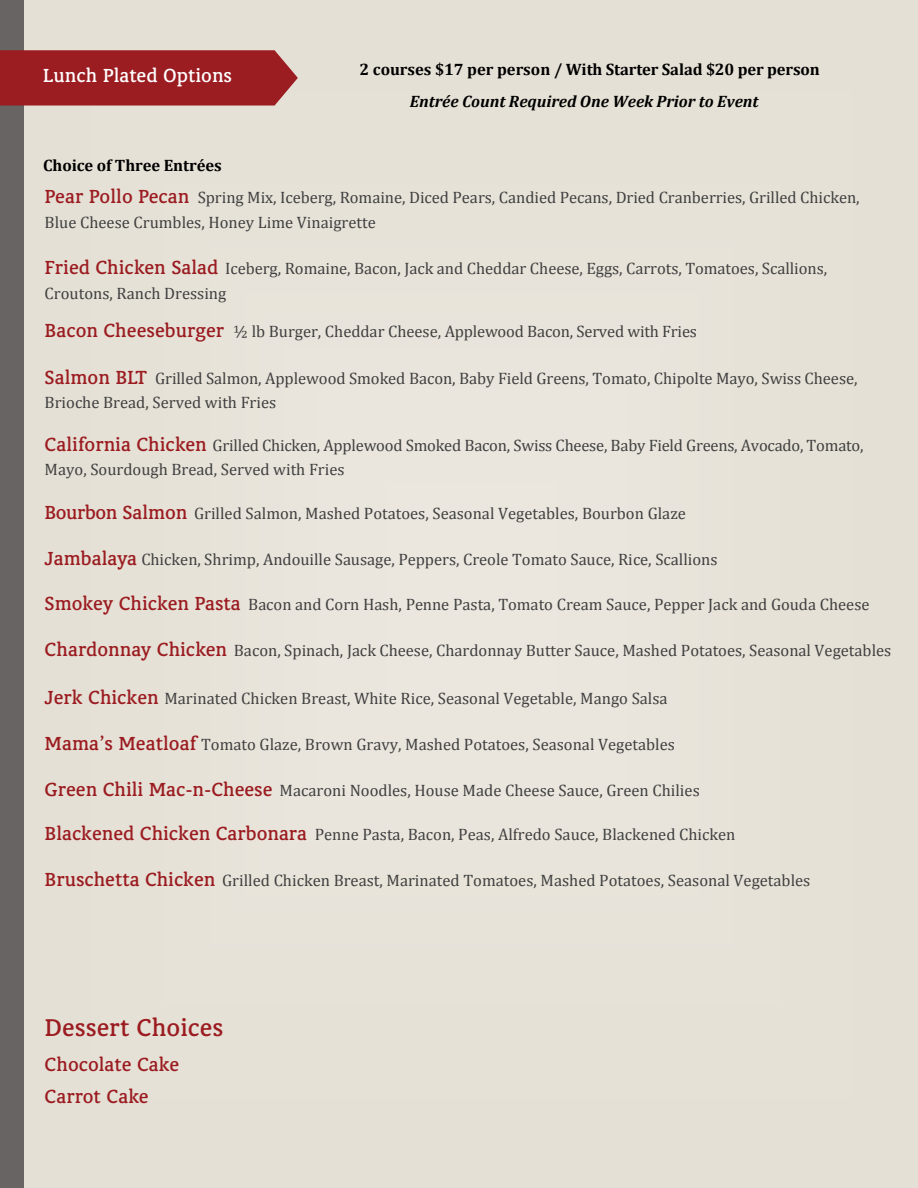
<style>
.page{position:relative;width:918px;height:1188px;background:#fff}
.page>*{position:absolute;margin:0;border:0;box-sizing:border-box;transform-origin:0 0}
.t1{font:500 27px "Classic Blur";color:#9b1c21}
.t2{font:500 21px/32.1px "Classic Blur";color:#9b1c21}
.t3{font:500 21px "Classic Blur";color:#fff}
.t4{font:16.65px "Cambria";letter-spacing:-.005em;color:#404040}
.t5{font:16.5px/25.2px "Cambria";color:#404040}
.t6{font:700 16.5px "Cambria";letter-spacing:-.005em;color:#000}
.t7{font:italic 700 16.5px "Cambria";letter-spacing:-.005em;color:#000}
.s1{font-family:"Classic Blur";font-weight:500;font-size:21px;color:#9b1c21}
.s2{font-family:"Classic Blur";font-weight:500;font-size:21.15px;color:#9b1c21}
</style>
<div class="page">
<div style="left:23px;top:0;width:895px;height:1188px;background:#e6e1d7"></div>
<div style="left:0;top:0;width:23px;height:1188px;background:#696464"></div>
<svg style="left:0;top:50px;width:298px;height:56px"></svg>
<p class="t3" style="left:43px;top:64px;width:191px">Lunch Plated Options</p>
<p class="t6" style="left:43px;top:154px;width:180px">Choice of Three Entrées</p>
<p class="t6" style="left:360px;top:57px;width:462px">2 courses $17 per person / With Starter Salad $20 per person</p>
<p class="t7" style="left:410px;top:89px;width:350px">Entrée Count Required One Week Prior to Event</p>
<p class="t5" style="left:45px;top:185px;width:817px"><span class="s1">Pear Pollo Pecan</span> Spring Mix, Iceberg, Romaine, Diced Pears, Candied Pecans, Dried Cranberries, Grilled Chicken,<br>Blue Cheese Crumbles, Honey Lime Vinaigrette</p>
<p class="t5" style="left:45px;top:256px;width:784px"><span class="s1">Fried Chicken Salad</span> Iceberg, Romaine, Bacon, Jack and Cheddar Cheese, Eggs, Carrots, Tomatoes, Scallions,<br>Croutons, Ranch Dressing</p>
<p class="t5" style="left:45px;top:319px;width:654px"><span class="s1">Bacon Cheeseburger</span> ½ lb Burger, Cheddar Cheese, Applewood Bacon, Served with Fries</p>
<p class="t4" style="left:45px;top:368px;width:814px"><span class="s2">Salmon BLT</span> Grilled Salmon, Applewood Smoked Bacon, Baby Field Greens, Tomato, Chipolte Mayo, Swiss Cheese,</p>
<p class="t5" style="left:45px;top:390px;width:233px">Brioche Bread, Served with Fries</p>
<p class="t5" style="left:45px;top:433px;width:820px"><span class="s1">California Chicken</span> Grilled Chicken, Applewood Smoked Bacon, Swiss Cheese, Baby Field Greens, Avocado, Tomato,</p>
<p class="t5" style="left:45px;top:457px;width:301px">Mayo, Sourdough Bread, Served with Fries</p>
<p class="t5" style="left:45px;top:501px;width:643px"><span class="s1">Bourbon Salmon</span> Grilled Salmon, Mashed Potatoes, Seasonal Vegetables, Bourbon Glaze</p>
<p class="t5" style="left:45px;top:546px;width:675px"><span class="s1">Jambalaya</span> Chicken, Shrimp, Andouille Sausage, Peppers, Creole Tomato Sauce, Rice, Scallions</p>
<p class="t5" style="left:45px;top:592px;width:826px"><span class="s1">Smokey Chicken Pasta</span> Bacon and Corn Hash, Penne Pasta, Tomato Cream Sauce, Pepper Jack and Gouda Cheese</p>
<p class="t5" style="left:45px;top:638px;width:848px"><span class="s1">Chardonnay Chicken</span> Bacon, Spinach, Jack Cheese, Chardonnay Butter Sauce, Mashed Potatoes, Seasonal Vegetables</p>
<p class="t5" style="left:45px;top:686px;width:625px"><span class="s1">Jerk Chicken</span> Marinated Chicken Breast, White Rice, Seasonal Vegetable, Mango Salsa</p>
<p class="t5" style="left:45px;top:731px;width:632px"><span class="s1">Mama’s Meatloaf</span> Tomato Glaze, Brown Gravy, Mashed Potatoes, Seasonal Vegetables</p>
<p class="t5" style="left:45px;top:778px;width:657px"><span class="s1">Green Chili Mac-n-Cheese</span> Macaroni Noodles, House Made Cheese Sauce, Green Chilies</p>
<p class="t5" style="left:45px;top:822px;width:692px"><span class="s1">Blackened Chicken Carbonara</span> Penne Pasta, Bacon, Peas, Alfredo Sauce, Blackened Chicken</p>
<p class="t5" style="left:45px;top:867px;width:767px"><span class="s1">Bruschetta Chicken</span> Grilled Chicken Breast, Marinated Tomatoes, Mashed Potatoes, Seasonal Vegetables</p>
<h1 class="t1" style="left:45px;top:1013px;width:180px">Dessert Choices</h1>
<p class="t2" style="left:45px;top:1049px;width:136px">Chocolate Cake<br>Carrot Cake</p>
</div>
